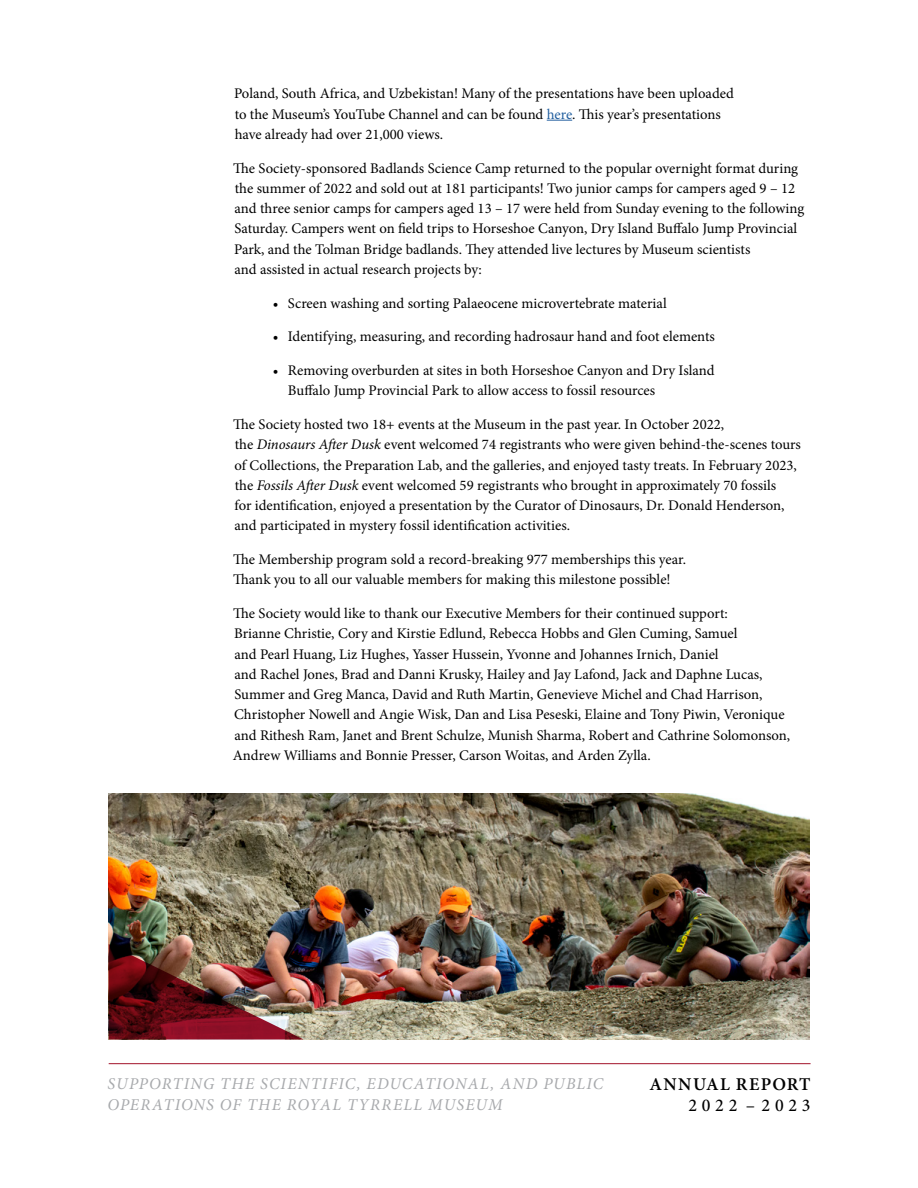
<style>
.page{position:relative;width:918px;height:1188px;background:#fff}
.page>*{position:absolute;margin:0;border:0;box-sizing:border-box;transform-origin:0 0}
.t1{font:600 18px/21.6px "Minion Pro";letter-spacing:.07em;color:#000;text-align:right}
.t2{font:italic 16.5px/21px "Minion Pro";letter-spacing:.07em;color:#a7a9ac}
.body_copy{font:14.7px/20.2px "Minion Pro";letter-spacing:-.005em;color:#000}
.s1{color:#215e9e}
.s2{font-style:italic}
.s3{font-weight:500}
</style>
<div class="page">
<hr style="left:109px;top:1063px;width:702px;height:1px;background:#a2112a">
<svg style="left:547px;top:120px;width:25px;height:1px"></svg>
<img style="left:109px;top:794px;width:701px;height:246px">
<img style="left:109px;top:944px;width:195px;height:96px">
<p class="body_copy" style="left:234px;top:84px;width:501px">Poland, South Africa, and Uzbekistan! Many of the presentations have been uploaded to the Museum’s YouTube Channel and can be found <span class="s1">here</span>. This year’s presentations have already had over 21,000 views.</p>
<p class="body_copy" style="left:233px;top:158px;width:573px">The Society-sponsored Badlands Science Camp returned to the popular overnight format during the summer of 2022 and sold out at 181 participants! Two junior camps for campers aged 9 – 12 and three senior camps for campers aged 13 – 17 were held from Sunday evening to the following Saturday. Campers went on field trips to Horseshoe Canyon, Dry Island Buffalo Jump Provincial Park, and the Tolman Bridge badlands. They attended live lectures by Museum scientists<br>and assisted in actual research projects by:</p>
<p class="body_copy" style="left:273px;top:293px;width:395px">• Screen washing and sorting Palaeocene microvertebrate material</p>
<p class="body_copy" style="left:273px;top:327px;width:443px">• Identifying, measuring, and recording hadrosaur hand and foot elements</p>
<p class="body_copy" style="left:288px;top:360px;width:428px;text-indent:-15px">• Removing overburden at sites in both Horseshoe Canyon and Dry Island<br>Buffalo Jump Provincial Park to allow access to fossil resources</p>
<p class="body_copy" style="left:233px;top:414px;width:569px">The Society hosted two 18+ events at the Museum in the past year. In October 2022,<br>the <span class="s2">Dinosaurs After Dusk</span> event welcomed 74 registrants who were given behind-the-scenes tours of Collections, the Preparation Lab, and the galleries, and enjoyed tasty treats. In February 2023, the <span class="s2">Fossils After Dusk</span> event welcomed 59 registrants who brought in approximately 70 fossils<br>for identification, enjoyed a presentation by the Curator of Dinosaurs, Dr. Donald Henderson, and participated in mystery fossil identification activities.</p>
<p class="body_copy" style="left:233px;top:549px;width:454px">The Membership program sold a record-breaking 977 memberships this year.<br>Thank you to all our valuable members for making this milestone possible!</p>
<p class="body_copy" style="left:233px;top:603px;width:559px">The Society would like to thank our Executive Members for their continued support:<br>Brianne Christie, Cory and Kirstie Edlund, Rebecca Hobbs and Glen Cuming, Samuel<br>and Pearl Huang, Liz Hughes, Yasser Hussein, Yvonne and Johannes Irnich, Daniel<br>and Rachel Jones, Brad and Danni Krusky, Hailey and Jay Lafond, Jack and Daphne Lucas, Summer and Greg Manca, David and Ruth Martin, Genevieve Michel and Chad Harrison, Christopher Nowell and Angie Wisk, Dan and Lisa Peseski, Elaine and Tony Piwin, Veronique and Rithesh Ram, Janet and Brent Schulze, Munish Sharma, Robert and Cathrine Solomonson, Andrew Williams and Bonnie Presser, Carson Woitas, and Arden Zylla.</p>
<p class="t2" style="left:108px;top:1073px;width:497px">SUPPORTING THE SCIENTIFIC, EDUCATIONAL, AND PUBLIC<br>OPERATIONS OF THE ROYAL TYRRELL MUSEUM</p>
<p class="t1" style="left:649px;top:1073px;width:163px">ANNUAL REPORT<br><span class="s3">2022 – 2023</span></p>
</div>
